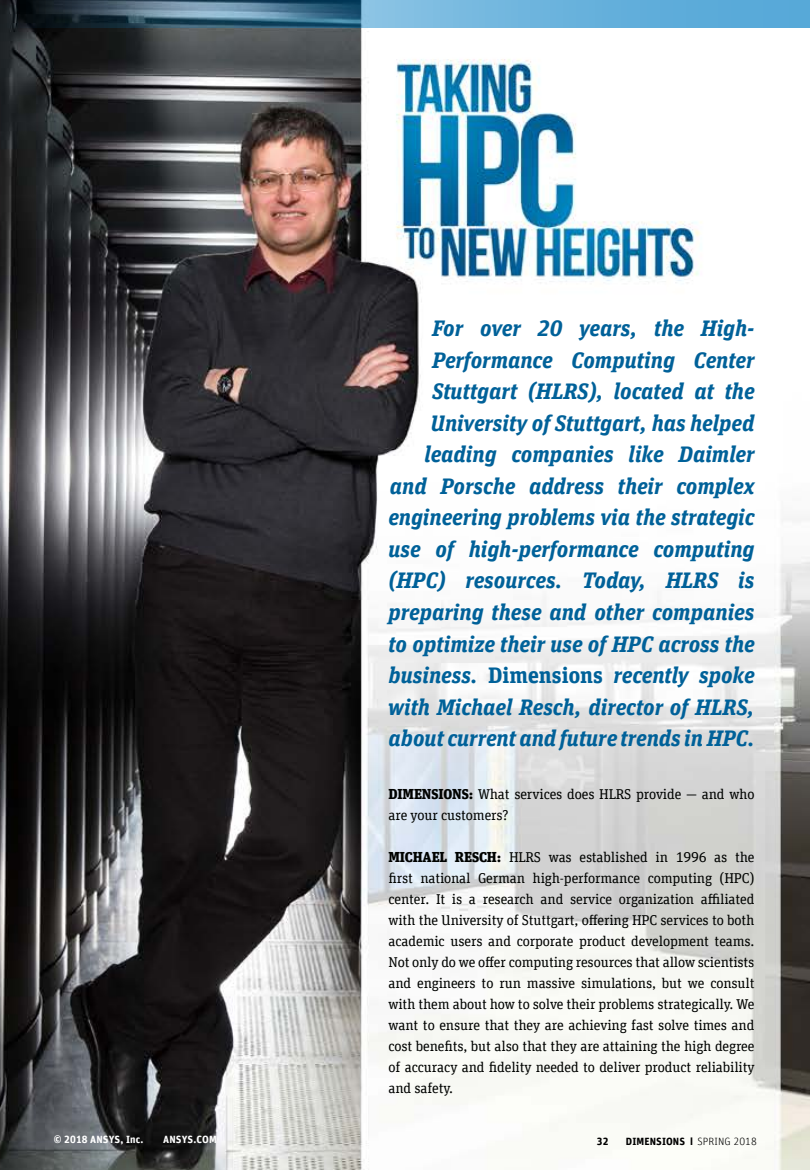
<style>
.page{position:relative;width:810px;height:1170px;background:#fff}
.page>*{position:absolute;margin:0;border:0;box-sizing:border-box;transform-origin:0 0}
.t1{font:italic 700 22.5px/31.5px "Unit Slab Offc Pro";color:#006199;text-align:right}
.t2{font:14.25px/21px "Unit Slab Offc Pro";letter-spacing:-.01em;color:#000200}
.t3{font:700 10.5px "Unit Offc Pro";letter-spacing:.01em;color:#fff}
.t4{font:700 10.5px "Unit Offc Pro";letter-spacing:.01em;color:#000}
.s1{font-style:normal}
.s2{font-weight:900}
.s3{font-family:"Arial"}
.s4{font-weight:300}
</style>
<div class="page">
<img style="left:0;top:28px;width:810px;height:1141px">
<svg style="left:0;top:0;width:810px;height:28px;background:#5389a9"></svg>
<p class="t1" style="left:388px;top:311px;width:368px">For over 20 years, the High-Performance Computing Center Stuttgart (HLRS), located at the University of Stuttgart, has helped leading companies like Daimler and Porsche address their complex engineering problems via the strategic use of high-performance computing (HPC) resources. Today, HLRS is preparing these and other companies to optimize their use of HPC across the business. <span class="s1">Dimensions</span> recently spoke with Michael Resch, director of HLRS, about current and future trends in HPC.</p>
<p class="t2" style="left:388px;top:782px;width:368px"><span class="s2">DIMENSIONS:</span> What services does HLRS provide — and who are your customers?</p>
<p class="t2" style="left:388px;top:845px;width:368px;text-align:justify"><span class="s2">MICHAEL RESCH:</span> HLRS was established in 1996 as the first national German high-performance computing (HPC) center. It is a research and service organization affiliated with the University of Stuttgart, offering HPC services to both academic users and corporate product development teams.<br>Not only do we offer computing resources that allow scientists and engineers to run massive simulations, but we consult with them about how to solve their problems strategically. We want to ensure that they are achieving fast solve times and cost benefits, but also that they are attaining the high degree of accuracy and fidelity needed to deliver product reliability and safety.</p>
<p class="t3" style="left:54px;top:1131px;width:91px">© 2018 ANSYS, Inc.</p>
<p class="t3" style="left:163px;top:1131px;width:55px">ANSYS.COM</p>
<p class="t4" style="left:597px;top:1132px;width:13px">32</p>
<p class="t4" style="left:626px;top:1132px;width:132px">DIMENSIONS <span class="s3">I</span> <span class="s4">SPRING 2018</span></p>
</div>
